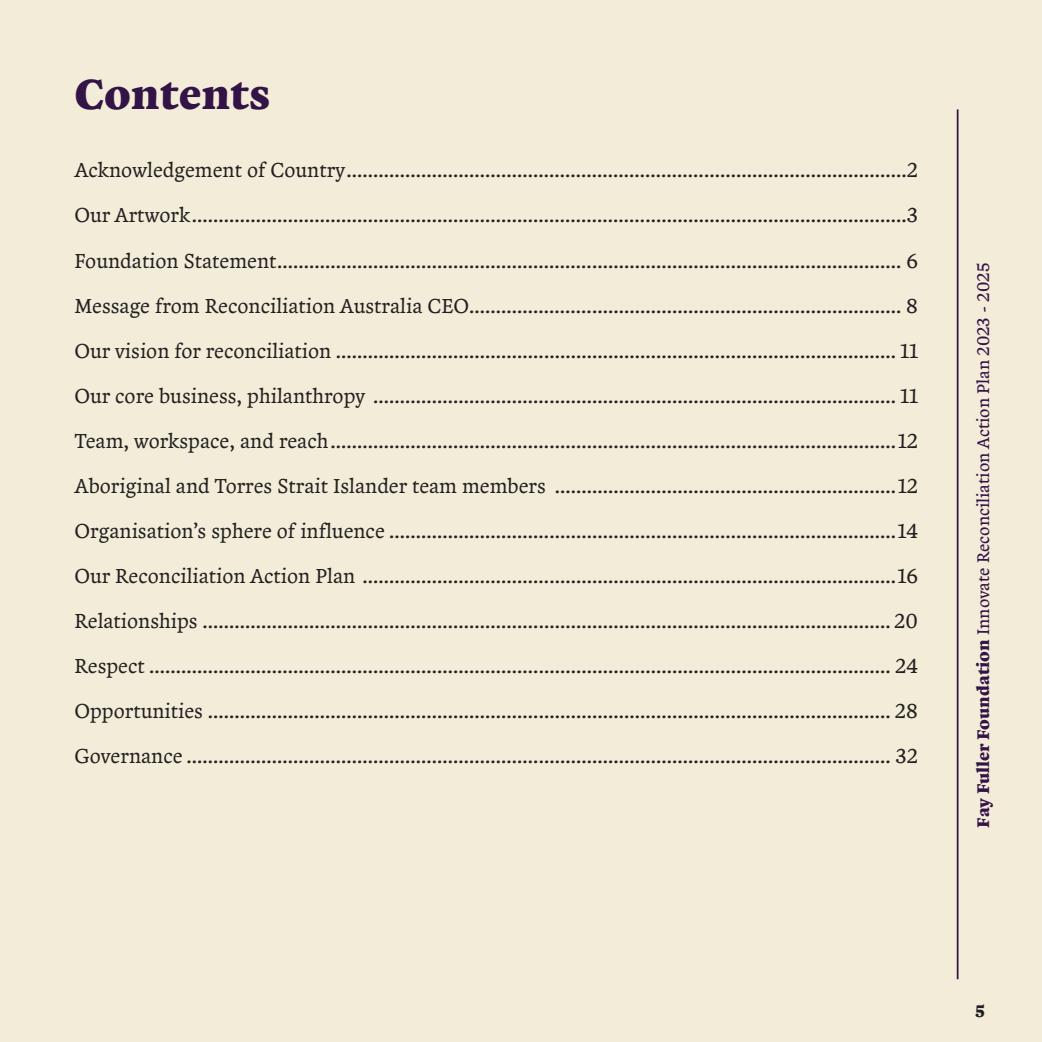
<style>
.page{position:relative;width:1042px;height:1042px;background:#f3ecd8}
.page>*{position:absolute;margin:0;border:0;box-sizing:border-box;transform-origin:0 0}
.t1{font:700 43.75px "Zenon";color:#331446}
.t2{font:21px/45px "Zenon";color:#222121;text-align:justify}
.t3{font:17.5px "Zenon";color:#331446}
.t4{font:700 17.5px "Zenon";color:#202020}
.s1{font-weight:700}
</style>
<div class="page">
<hr style="left:957px;top:109px;width:1px;height:870px;background:#331446">
<h1 class="t1" style="left:74px;top:61px;width:198px">Contents</h1>
<p class="t2" style="left:74px;top:147px;width:845px">Acknowledgement of Country.........................................................................................................2<br>Our Artwork......................................................................................................................................3<br>Foundation Statement..................................................................................................................... 6<br>Message from Reconciliation Australia CEO................................................................................. 8<br>Our vision for reconciliation ......................................................................................................... 11<br>Our core business, philanthropy .................................................................................................. 11<br>Team, workspace, and reach..........................................................................................................12<br>Aboriginal and Torres Strait Islander team members ................................................................12<br>Organisation’s sphere of influence ...............................................................................................14<br>Our Reconciliation Action Plan ....................................................................................................16<br>Relationships ................................................................................................................................. 20<br>Respect ........................................................................................................................................... 24<br>Opportunities ................................................................................................................................ 28<br>Governance .................................................................................................................................... 32</p>
<p class="t3" style="left:970px;top:827px;width:566px;rotate:-90deg"><span class="s1">Fay Fuller Foundation</span> Innovate Reconciliation Action Plan 2023 - 2025</p>
<p class="t4" style="left:975px;top:998px;width:11px">5</p>
</div>
